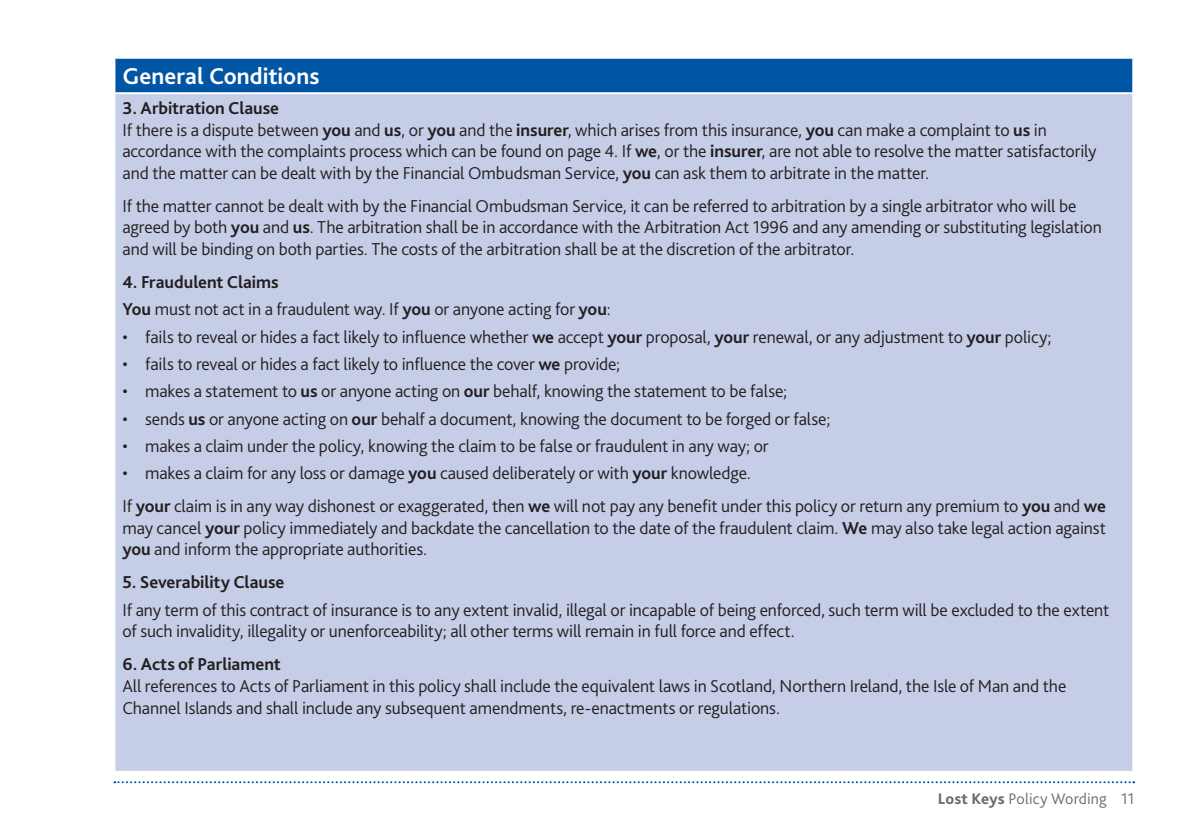
<style>
.page{position:relative;width:1191px;height:840px;background:#fff}
.page>*{position:absolute;margin:0;border:0;box-sizing:border-box;transform-origin:0 0}
.t1{font:700 24px "Bliss Pro";color:#fff}
.t2{font:300 18px/21.6px "Bliss Pro";letter-spacing:-.005em;color:#231f20}
.t3{font:700 18px "Bliss Pro";letter-spacing:-.005em;color:#231f20}
.t4{font:300 16px "Bliss Pro";letter-spacing:.01em;color:#6c6d70}
.s1{font-weight:700}
.s2{font-weight:800}
</style>
<div class="page">
<svg style="left:114px;top:781px;width:1020px;height:1px"></svg>
<div style="left:114px;top:58px;width:1019px;height:35px;background:#0155a5"></div>
<div style="left:114px;top:93px;width:1019px;height:678px;background:#c6cde7"></div>
<hr style="left:113px;top:57px;width:1021px;height:2px;background:#fff">
<hr style="left:113px;top:59px;width:2px;height:33px;background:#fff">
<hr style="left:1132px;top:59px;width:2px;height:33px;background:#fff">
<hr style="left:113px;top:92px;width:1021px;height:2px;background:#fff">
<hr style="left:113px;top:94px;width:2px;height:676px;background:#fff">
<hr style="left:1132px;top:94px;width:2px;height:676px;background:#fff">
<hr style="left:113px;top:770px;width:1021px;height:2px;background:#fff">
<p class="t1" style="left:122px;top:61px;width:198px">General Conditions</p>
<p class="t3" style="left:122px;top:97px;width:158px">3. Arbitration Clause</p>
<p class="t2" style="left:122px;top:118px;width:975px">If there is a dispute between <span class="s1">you</span> and <span class="s1">us</span>, or <span class="s1">you</span> and the <span class="s1">insurer</span>, which arises from this insurance, <span class="s1">you</span> can make a complaint to <span class="s1">us</span> in accordance with the complaints process which can be found on page 4. If <span class="s1">we</span>, or the <span class="s1">insurer</span>, are not able to resolve the matter satisfactorily and the matter can be dealt with by the Financial Ombudsman Service, <span class="s1">you</span> can ask them to arbitrate in the matter.</p>
<p class="t2" style="left:122px;top:194px;width:981px">If the matter cannot be dealt with by the Financial Ombudsman Service, it can be referred to arbitration by a single arbitrator who will be agreed by both <span class="s1">you</span> and <span class="s1">us</span>. The arbitration shall be in accordance with the Arbitration Act 1996 and any amending or substituting legislation and will be binding on both parties. The costs of the arbitration shall be at the discretion of the arbitrator.</p>
<p class="t3" style="left:122px;top:271px;width:158px">4. Fraudulent Claims</p>
<p class="t2" style="left:122px;top:298px;width:490px"><span class="s1">You</span> must not act in a fraudulent way. If <span class="s1">you</span> or anyone acting for <span class="s1">you</span>:</p>
<p class="t2" style="left:122px;top:325px;width:930px">• fails to reveal or hides a fact likely to influence whether <span class="s1">we</span> accept <span class="s1">your</span> proposal, <span class="s1">your</span> renewal, or any adjustment to <span class="s1">your</span> policy;</p>
<p class="t2" style="left:122px;top:352px;width:499px">• fails to reveal or hides a fact likely to influence the cover <span class="s1">we</span> provide;</p>
<p class="t2" style="left:122px;top:380px;width:666px">• makes a statement to <span class="s1">us</span> or anyone acting on <span class="s1">our</span> behalf, knowing the statement to be false;</p>
<p class="t2" style="left:122px;top:407px;width:709px">• sends <span class="s1">us</span> or anyone acting on <span class="s1">our</span> behalf a document, knowing the document to be forged or false;</p>
<p class="t2" style="left:122px;top:434px;width:648px">• makes a claim under the policy, knowing the claim to be false or fraudulent in any way; or</p>
<p class="t2" style="left:122px;top:461px;width:630px">• makes a claim for any loss or damage <span class="s1">you</span> caused deliberately or with <span class="s1">your</span> knowledge.</p>
<p class="t2" style="left:122px;top:494px;width:985px;text-align:justify">If <span class="s1">your</span> claim is in any way dishonest or exaggerated, then <span class="s1">we</span> will not pay any benefit under this policy or return any premium to <span class="s1">you</span> and <span class="s1">we </span>may cancel <span class="s1">your</span> policy immediately and backdate the cancellation to the date of the fraudulent claim. <span class="s1">We</span> may also take legal action against <span class="s1">you</span> and inform the appropriate authorities.</p>
<p class="t3" style="left:122px;top:571px;width:163px">5. Severability Clause</p>
<p class="t2" style="left:122px;top:598px;width:988px">If any term of this contract of insurance is to any extent invalid, illegal or incapable of being enforced, such term will be excluded to the extent of such invalidity, illegality or unenforceability; all other terms will remain in full force and effect.</p>
<p class="t3" style="left:122px;top:652px;width:160px">6. Acts of Parliament</p>
<p class="t2" style="left:122px;top:674px;width:945px">All references to Acts of Parliament in this policy shall include the equivalent laws in Scotland, Northern Ireland, the Isle of Man and the<br>Channel Islands and shall include any subsequent amendments, re-enactments or regulations.</p>
<p class="t4" style="left:937px;top:788px;width:198px"><span class="s2">Lost Keys</span> Policy Wording 11</p>
</div>
